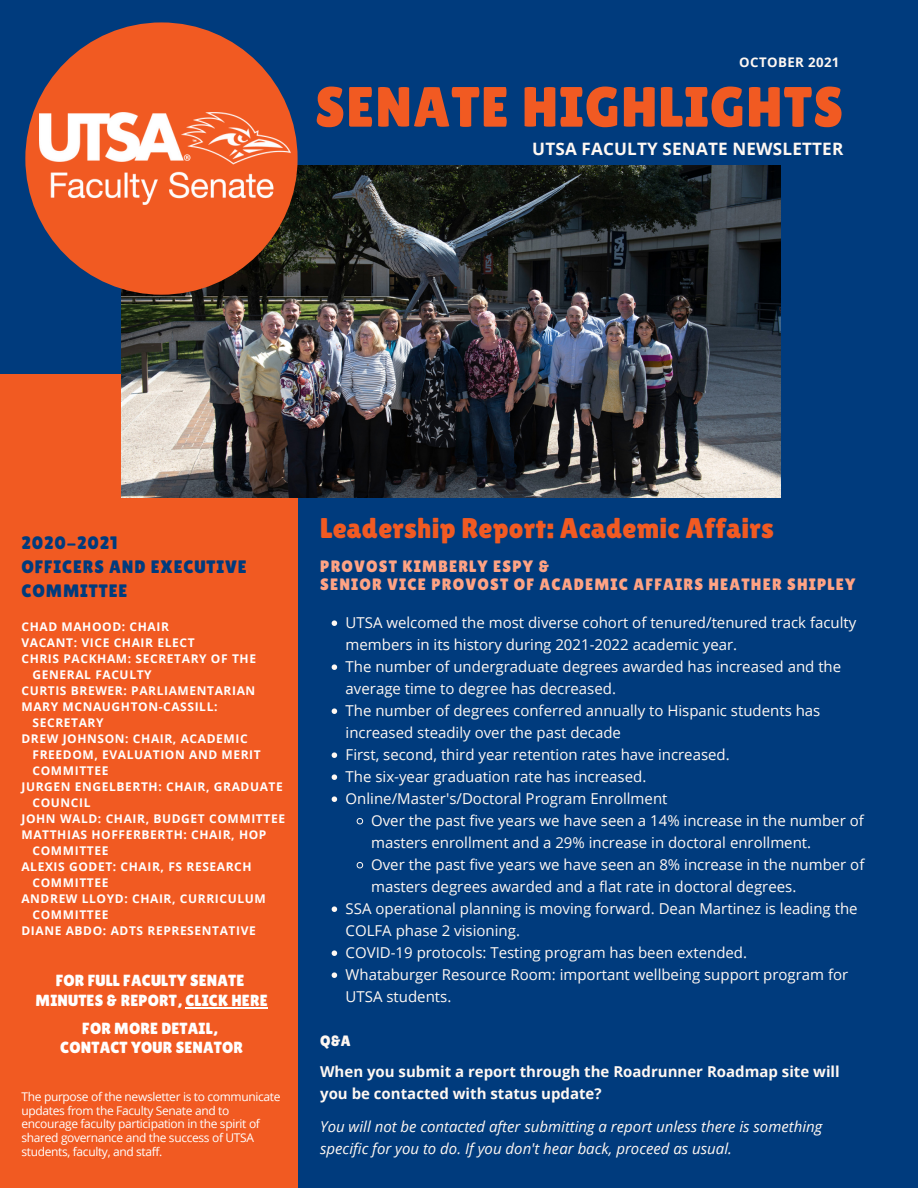
<style>
.page{position:relative;width:918px;height:1188px;background:#003b7d}
.page>*{position:absolute;margin:0;border:0;box-sizing:border-box;transform-origin:0 0}
.t1{font:56.55px "Lilita One";letter-spacing:.02em;color:#f15a22}
.t2{font:28.5px "Lilita One";letter-spacing:.01em;color:#f15a22}
.t3{font:18px/24px "Lilita One";letter-spacing:.05em;color:#003b7d}
.t4{font:700 17.1px "Open Sans";letter-spacing:.01em;color:#fff8f2}
.t5{font:16.5px "Lilita One";letter-spacing:.07em;color:#ffa384}
.t6{font:16.2px "Lilita One";letter-spacing:.01em;color:#fff}
.t7{font:15px/22px "Open Sans";color:#fff8f2}
.t8{font:italic 15px/22px "Open Sans";color:#fff8f2}
.t9{font:700 15px/22px "Open Sans";color:#fff8f2}
.t10{font:15px "Lilita One";color:#fff8f2}
.t11{font:700 13.2px "Open Sans";letter-spacing:.03em;color:#fff8f2}
.t12{font:700 12px "Open Sans";letter-spacing:.05em;color:#fff}
.t13{font:12px/13.6px "Open Sans";letter-spacing:-.03em;color:#fff}
</style>
<div class="page">
<div style="left:0;top:375px;width:298px;height:813px;background:#f15a22"></div>
<img style="left:122px;top:165px;width:659px;height:332px">
<div style="left:25px;top:22px;width:273px;height:273px;background:#f15a22;border-radius:50%"></div>
<img style="left:40px;top:112px;width:250px;height:93px">
<hr style="left:185px;top:1007px;width:83px;height:1px;background:#fff">
<svg style="left:332px;top:620px;width:5px;height:6px"></svg>
<svg style="left:332px;top:664px;width:5px;height:6px"></svg>
<svg style="left:332px;top:708px;width:5px;height:6px"></svg>
<svg style="left:332px;top:752px;width:5px;height:6px"></svg>
<svg style="left:332px;top:774px;width:5px;height:6px"></svg>
<svg style="left:332px;top:796px;width:5px;height:6px"></svg>
<svg style="left:357px;top:818px;width:6px;height:7px"></svg>
<svg style="left:357px;top:862px;width:6px;height:7px"></svg>
<svg style="left:332px;top:906px;width:5px;height:6px"></svg>
<svg style="left:332px;top:950px;width:5px;height:6px"></svg>
<svg style="left:332px;top:972px;width:5px;height:6px"></svg>
<p class="t11" style="left:739px;top:53px;width:102px">OCTOBER 2021</p>
<p class="t1" style="left:315px;top:74px;width:530px">SENATE HIGHLIGHTS</p>
<p class="t4" style="left:532px;top:136px;width:313px">UTSA FACULTY SENATE NEWSLETTER</p>
<p class="t3" style="left:21px;top:531px;width:98px">2020-2021</p>
<p class="t3" style="left:21px;top:555px;width:227px">OFFICERS AND EXECUTIVE<br>COMMITTEE</p>
<p class="t12" style="left:21px;top:618px;width:149px">CHAD MAHOOD: CHAIR</p>
<p class="t12" style="left:21px;top:634px;width:175px">VACANT: VICE CHAIR ELECT</p>
<p class="t12" style="left:21px;top:650px;width:236px">CHRIS PACKHAM: SECRETARY OF THE</p>
<p class="t12" style="left:33px;top:666px;width:121px">GENERAL FACULTY</p>
<p class="t12" style="left:21px;top:682px;width:235px">CURTIS BREWER: PARLIAMENTARIAN</p>
<p class="t12" style="left:21px;top:698px;width:198px">MARY MCNAUGHTON-CASSILL:</p>
<p class="t12" style="left:33px;top:714px;width:73px">SECRETARY</p>
<p class="t12" style="left:21px;top:730px;width:228px">DREW JOHNSON: CHAIR, ACADEMIC</p>
<p class="t12" style="left:33px;top:746px;width:230px">FREEDOM, EVALUATION AND MERIT</p>
<p class="t12" style="left:33px;top:762px;width:77px">COMMITTEE</p>
<p class="t12" style="left:21px;top:778px;width:263px">JURGEN ENGELBERTH: CHAIR, GRADUATE</p>
<p class="t12" style="left:33px;top:794px;width:60px">COUNCIL</p>
<p class="t12" style="left:21px;top:810px;width:265px">JOHN WALD: CHAIR, BUDGET COMMITTEE</p>
<p class="t12" style="left:21px;top:826px;width:247px">MATTHIAS HOFFERBERTH: CHAIR, HOP</p>
<p class="t12" style="left:33px;top:842px;width:77px">COMMITTEE</p>
<p class="t12" style="left:21px;top:858px;width:232px">ALEXIS GODET: CHAIR, FS RESEARCH</p>
<p class="t12" style="left:33px;top:874px;width:77px">COMMITTEE</p>
<p class="t12" style="left:21px;top:890px;width:246px">ANDREW LLOYD: CHAIR, CURRICULUM</p>
<p class="t12" style="left:33px;top:906px;width:77px">COMMITTEE</p>
<p class="t12" style="left:21px;top:922px;width:236px">DIANE ABDO: ADTS REPRESENTATIVE</p>
<p class="t6" style="left:56px;top:971px;width:190px">FOR FULL FACULTY SENATE</p>
<p class="t6" style="left:36px;top:991px;width:234px">MINUTES &amp; REPORT, CLICK HERE</p>
<p class="t6" style="left:82px;top:1019px;width:137px">FOR MORE DETAIL,</p>
<p class="t6" style="left:60px;top:1039px;width:184px">CONTACT YOUR SENATOR</p>
<p class="t13" style="left:22px;top:1090px;width:261px">The purpose of the newsletter is to communicate updates from the Faculty Senate and to encourage faculty participation in the spirit of shared governance and the success of UTSA students, faculty, and staff.</p>
<p class="t2" style="left:320px;top:511px;width:455px">Leadership Report: Academic Affairs</p>
<p class="t5" style="left:320px;top:557px;width:231px">PROVOST KIMBERLY ESPY &amp;</p>
<p class="t5" style="left:320px;top:575px;width:537px">SENIOR VICE PROVOST OF ACADEMIC AFFAIRS HEATHER SHIPLEY</p>
<p class="t7" style="left:346px;top:612px;width:512px">UTSA welcomed the most diverse cohort of tenured/tenured track faculty members in its history during 2021-2022 academic year.</p>
<p class="t7" style="left:346px;top:656px;width:497px">The number of undergraduate degrees awarded has increased and the average time to degree has decreased.</p>
<p class="t7" style="left:346px;top:700px;width:476px">The number of degrees conferred annually to Hispanic students has increased steadily over the past decade</p>
<p class="t7" style="left:346px;top:744px;width:386px">First, second, third year retention rates have increased.</p>
<p class="t7" style="left:346px;top:766px;width:302px">The six-year graduation rate has increased.</p>
<p class="t7" style="left:346px;top:788px;width:323px">Online/Master's/Doctoral Program Enrollment</p>
<p class="t7" style="left:371px;top:810px;width:494px">Over the past five years we have seen a 14% increase in the number of masters enrollment and a 29% increase in doctoral enrollment.</p>
<p class="t7" style="left:371px;top:854px;width:495px">Over the past five years we have seen an 8% increase in the number of masters degrees awarded and a flat rate in doctoral degrees.</p>
<p class="t7" style="left:346px;top:898px;width:513px">SSA operational planning is moving forward. Dean Martinez is leading the<br>COLFA phase 2 visioning.</p>
<p class="t7" style="left:346px;top:942px;width:403px">COVID-19 protocols: Testing program has been extended.</p>
<p class="t7" style="left:346px;top:964px;width:504px">Whataburger Resource Room: important wellbeing support program for<br>UTSA students.</p>
<p class="t10" style="left:320px;top:1032px;width:32px">Q&amp;A</p>
<p class="t9" style="left:320px;top:1060px;width:521px">When you submit a report through the Roadrunner Roadmap site will you be contacted with status update?</p>
<p class="t8" style="left:320px;top:1115px;width:504px">You will not be contacted after submitting a report unless there is something specific for you to do. If you don't hear back, proceed as usual.</p>
</div>
